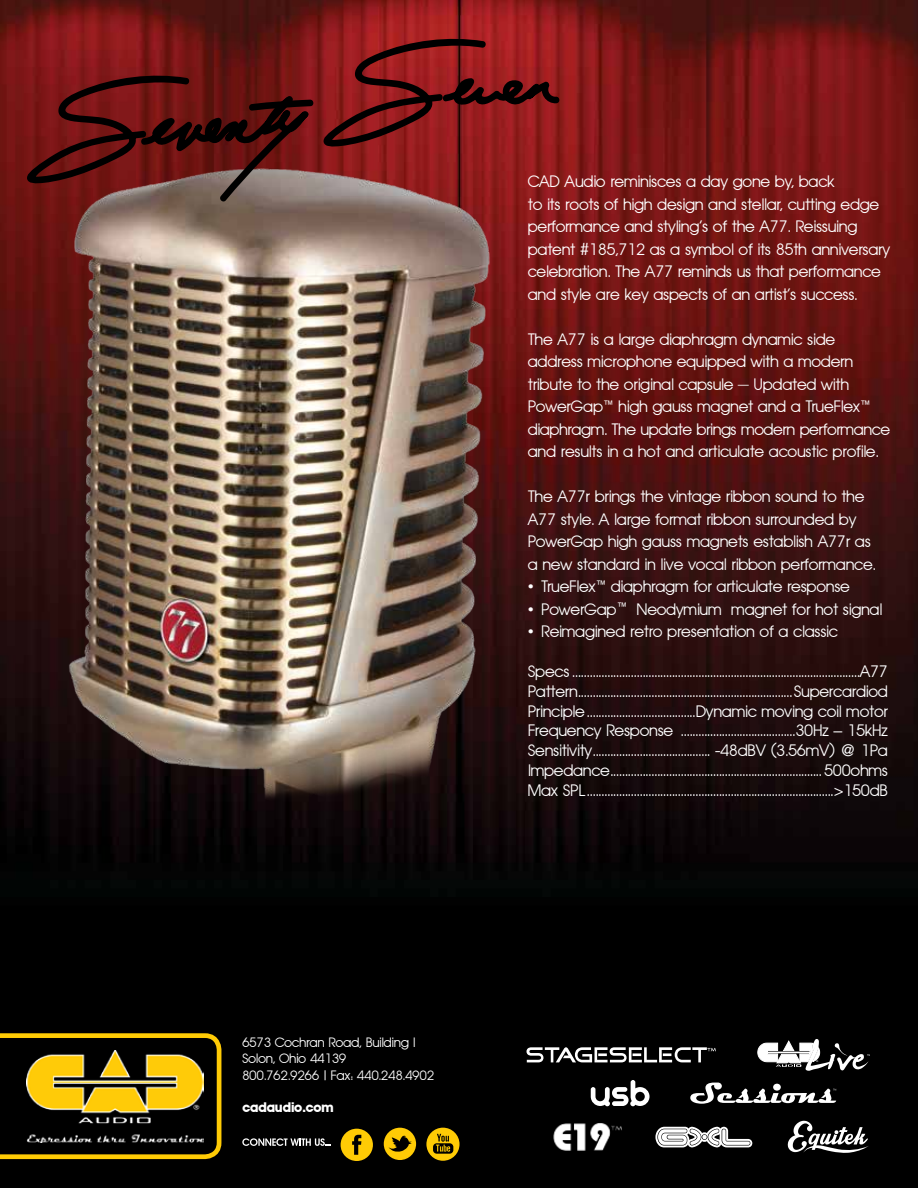
<style>
.page{position:relative;width:918px;height:1188px;background:#fff}
.page>*{position:absolute;margin:0;border:0;box-sizing:border-box;transform-origin:0 0}
.t1{font:16.5px/22.5px "Avantage Normal";color:#fff}
.t2{font:13.5px/16.2px "Avantage Normal";color:#fff}
.t3{font:700 13.5px "Avantage";color:#fff}
</style>
<div class="page">
<img style="left:0;top:0;width:918px;height:1188px">
<svg style="left:758px;top:1039px;width:112px;height:32px"></svg>
<img style="left:552px;top:1122px;width:70px;height:29px">
<svg style="left:788px;top:1121px;width:81px;height:32px"></svg>
<svg style="left:690px;top:1083px;width:146px;height:21px"></svg>
<svg style="left:527px;top:1047px;width:189px;height:15px"></svg>
<svg style="left:591px;top:1080px;width:59px;height:26px"></svg>
<svg style="left:655px;top:1127px;width:97px;height:20px"></svg>
<svg style="left:0;top:1033px;width:221px;height:126px;background:#382d01"></svg>
<img style="left:26px;top:1050px;width:177px;height:92px">
<svg style="left:384px;top:1128px;width:32px;height:32px"></svg>
<svg style="left:341px;top:1129px;width:32px;height:32px"></svg>
<svg style="left:242px;top:1138px;width:89px;height:8px"></svg>
<svg style="left:426px;top:1128px;width:34px;height:33px"></svg>
<img style="left:47px;top:145px;width:453px;height:761px">
<svg style="left:26px;top:72px;width:289px;height:132px;background:#631f1e"></svg>
<svg style="left:322px;top:36px;width:239px;height:111px;background:#81181a"></svg>
<p class="t1" style="left:528px;top:171px;width:364px">CAD Audio reminisces a day gone by, back<br>to its roots of high design and stellar, cutting edge performance and styling’s of the A77. Reissuing patent #185,712 as a symbol of its 85th anniversary celebration. The A77 reminds us that performance and style are key aspects of an artist’s success.</p>
<p class="t1" style="left:528px;top:328px;width:364px">The A77 is a large diaphragm dynamic side address microphone equipped with a modern tribute to the original capsule — Updated with PowerGap<sup>™</sup> high gauss magnet and a TrueFlex<sup>™ </sup>diaphragm. The update brings modern performance and results in a hot and articulate acoustic profile.</p>
<p class="t1" style="left:528px;top:486px;width:349px">The A77r brings the vintage ribbon sound to the A77 style. A large format ribbon surrounded by PowerGap high gauss magnets establish A77r as a new standard in live vocal ribbon performance.</p>
<p class="t1" style="left:528px;top:576px;width:323px">• TrueFlex<sup>™</sup> diaphragm for articulate response</p>
<p class="t1" style="left:528px;top:598px;width:356px">• PowerGap<sup>™</sup> Neodymium magnet for hot signal</p>
<p class="t1" style="left:528px;top:621px;width:311px">• Reimagined retro presentation of a classic</p>
<p class="t1" style="left:528px;top:662px;width:362px;line-height:19.8px;text-align:justify">Specs ..................................................................................................A77<br>Pattern.........................................................................Supercardiod Principle.....................................Dynamic moving coil motor Frequency Response .......................................30Hz – 15kHz Sensitivity........................................ -48dBV (3.56mV) @ 1Pa Impedance........................................................................ 500ohms Max SPL....................................................................................&gt;150dB</p>
<p class="t2" style="left:242px;top:1035px;width:193px">6573 Cochran Road, Building I<br>Solon, Ohio 44139<br>800.762.9266 | Fax: 440.248.4902</p>
<p class="t3" style="left:242px;top:1099px;width:93px">cadaudio.com</p>
</div>
